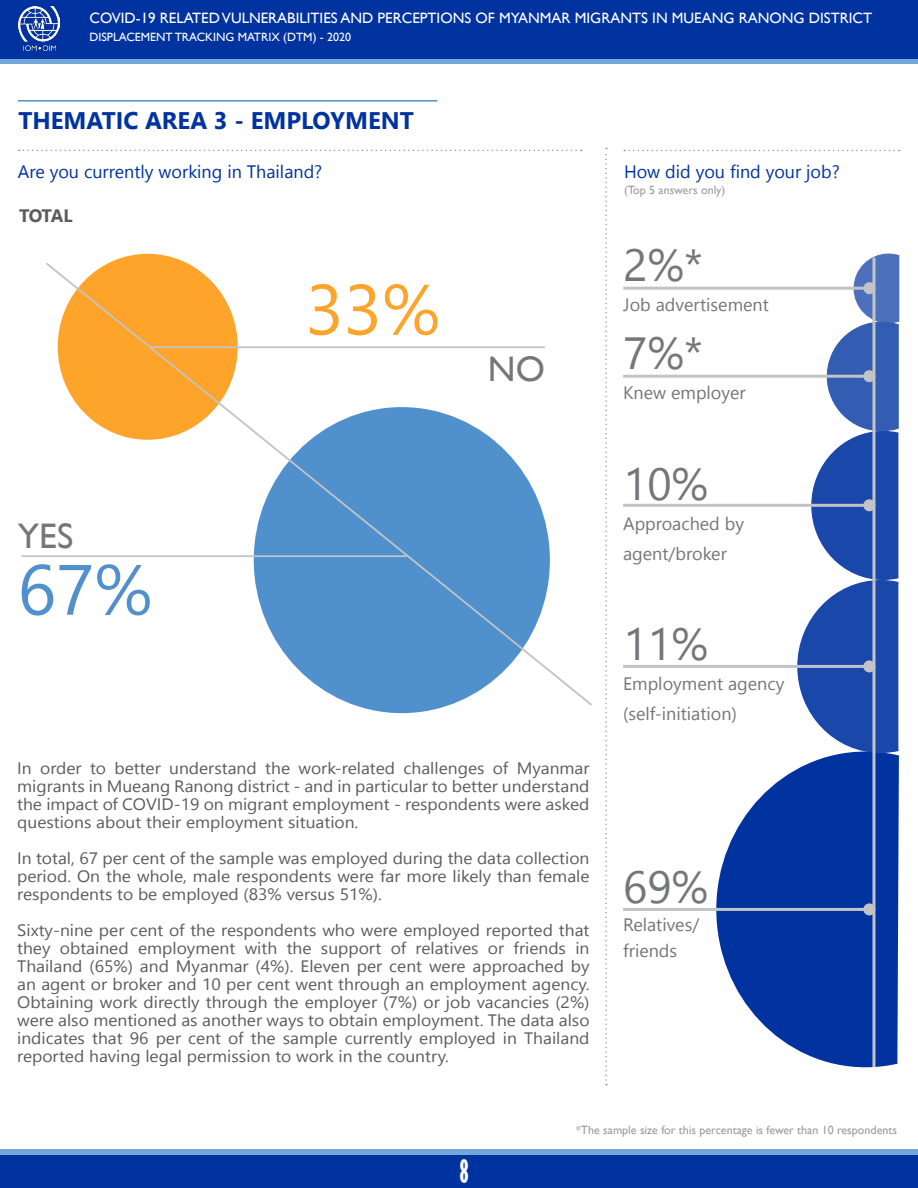
<style>
.page{position:relative;width:918px;height:1188px;background:#fff}
.page>*{position:absolute;margin:0;border:0;box-sizing:border-box;transform-origin:0 0}
.t1{font:70.95px "Nirmala UI";color:#ffa42a}
.t2{font:70.95px "Nirmala UI";color:#5090cc}
.t3{font:45px "Nirmala UI";color:#757679}
.t4{font:35.55px "Gill Sans";color:#757679}
.t5{font:700 extra-condensed 30px "Gill Sans";color:#fff}
.t6{font:700 24px "Nirmala UI";color:#0033a0}
.t7{font:18px/30px "Nirmala UI";color:#757679}
.t8{font:18px "Nirmala UI";color:#0033a0}
.t9{font:700 18px "Nirmala UI";letter-spacing:-.045em;color:#5c5c5f}
.t10{font:16.5px/18px "Nirmala UI";color:#5c5c5f;text-align:justify;scale:1.06 1}
.Book_name{font:15px "Gill Sans";color:#fff}
.t11{font:12px "Gill Sans";color:#999b9e}
.Book_name-2{font:12px "Gill Sans";color:#fff}
</style>
<div class="page">
<div style="left:0;top:1155px;width:918px;height:33px;background:#0033a0"></div>
<div style="left:0;top:1149px;width:918px;height:6px;background:#73a7d7"></div>
<div style="left:0;top:58px;width:918px;height:6px;background:#73a7d7"></div>
<div style="left:0;top:0;width:918px;height:58px;background:#0033a0"></div>
<img style="left:18px;top:6px;width:41px;height:45px">
<svg style="left:624px;top:150px;width:276px;height:1px"></svg>
<svg style="left:605px;top:148px;width:2px;height:937px"></svg>
<svg style="left:46px;top:261px;width:546px;height:446px"></svg>
<hr style="left:22px;top:555px;width:385px;height:2px;background:#c2c3c6">
<hr style="left:150px;top:346px;width:395px;height:2px;background:#c2c3c6">
<hr style="left:18px;top:100px;width:419px;height:2px;background:#5090cc">
<svg style="left:19px;top:150px;width:563px;height:1px"></svg>
<svg style="left:716px;top:754px;width:183px;height:314px;fill:#0033a0"></svg>
<svg style="left:797px;top:253px;width:103px;height:501px"></svg>
<hr style="left:872px;top:258px;width:3px;height:809px;background:#c2c3c6">
<hr style="left:623px;top:908px;width:246px;height:3px;background:#c2c3c6">
<div style="left:863px;top:903px;width:12px;height:12px;background:#c2c3c6;border-radius:50%"></div>
<hr style="left:623px;top:665px;width:246px;height:3px;background:#c2c3c6">
<div style="left:863px;top:660px;width:12px;height:12px;background:#c2c3c6;border-radius:50%"></div>
<hr style="left:623px;top:504px;width:246px;height:3px;background:#c2c3c6">
<div style="left:863px;top:499px;width:12px;height:12px;background:#c2c3c6;border-radius:50%"></div>
<hr style="left:623px;top:375px;width:246px;height:3px;background:#c2c3c6">
<div style="left:863px;top:370px;width:12px;height:12px;background:#c2c3c6;border-radius:50%"></div>
<hr style="left:623px;top:287px;width:246px;height:3px;background:#c2c3c6">
<div style="left:863px;top:282px;width:12px;height:12px;background:#c2c3c6;border-radius:50%"></div>
<p class="Book_name" style="left:89px;top:9px;width:784px">COVID-19 RELATED VULNERABILITIES AND PERCEPTIONS OF MYANMAR MIGRANTS IN MUEANG RANONG DISTRICT</p>
<p class="Book_name-2" style="left:89px;top:30px;width:263px">DISPLACEMENT TRACKING MATRIX (DTM) - 2020</p>
<p class="t6" style="left:18px;top:102px;width:397px">THEMATIC AREA 3 - EMPLOYMENT</p>
<p class="t8" style="left:18px;top:158px;width:306px">Are you currently working in Thailand?</p>
<p class="t8" style="left:624px;top:157px;width:217px">How did you find your job?</p>
<p class="t9" style="left:19px;top:202px;width:55px">TOTAL</p>
<p class="t4" style="left:18px;top:516px;width:57px">YES</p>
<p class="t2" style="left:18px;top:534px;width:136px">67%</p>
<p class="t1" style="left:306px;top:254px;width:136px">33%</p>
<p class="t4" style="left:488px;top:348px;width:58px">NO</p>
<p class="t10" style="left:17px;top:759px;width:541px">In order to better understand the work-related challenges of Myanmar migrants in Mueang Ranong district - and in particular to better understand the impact of COVID-19 on migrant employment - respondents were asked questions about their employment situation.</p>
<p class="t10" style="left:17px;top:849px;width:541px">In total, 67 per cent of the sample was employed during the data collection period. On the whole, male respondents were far more likely than female respondents to be employed (83% versus 51%).</p>
<p class="t10" style="left:17px;top:921px;width:542px">Sixty-nine per cent of the respondents who were employed reported that they obtained employment with the support of relatives or friends in Thailand (65%) and Myanmar (4%). Eleven per cent were approached by an agent or broker and 10 per cent went through an employment agency.<br>Obtaining work directly through the employer (7%) or job vacancies (2%) were also mentioned as another ways to obtain employment. The data also indicates that 96 per cent of the sample currently employed in Thailand reported having legal permission to work in the country.</p>
<p class="t11" style="left:624px;top:183px;width:103px">(Top 5 answers only)</p>
<p class="t3" style="left:623px;top:230px;width:81px">2%*</p>
<p class="t7" style="left:623px;top:289px;width:147px">Job advertisement</p>
<p class="t3" style="left:623px;top:318px;width:81px">7%*</p>
<p class="t7" style="left:623px;top:377px;width:124px">Knew employer</p>
<p class="t3" style="left:623px;top:448px;width:87px">10%</p>
<p class="t7" style="left:623px;top:507px;width:123px">Approached by agent/broker</p>
<p class="t3" style="left:623px;top:608px;width:87px">11%</p>
<p class="t7" style="left:623px;top:667px;width:163px">Employment agency</p>
<p class="t7" style="left:623px;top:697px;width:115px">(self-initiation)</p>
<p class="t3" style="left:623px;top:852px;width:87px">69%</p>
<p class="t7" style="left:623px;top:909px;width:78px">Relatives/</p>
<p class="t7" style="left:623px;top:934px;width:56px">friends</p>
<p class="t5" style="left:460px;top:1153px;width:10px">8</p>
<p class="t11" style="left:576px;top:1123px;width:323px">*The sample size for this percentage is fewer than 10 respondents</p>
</div>
